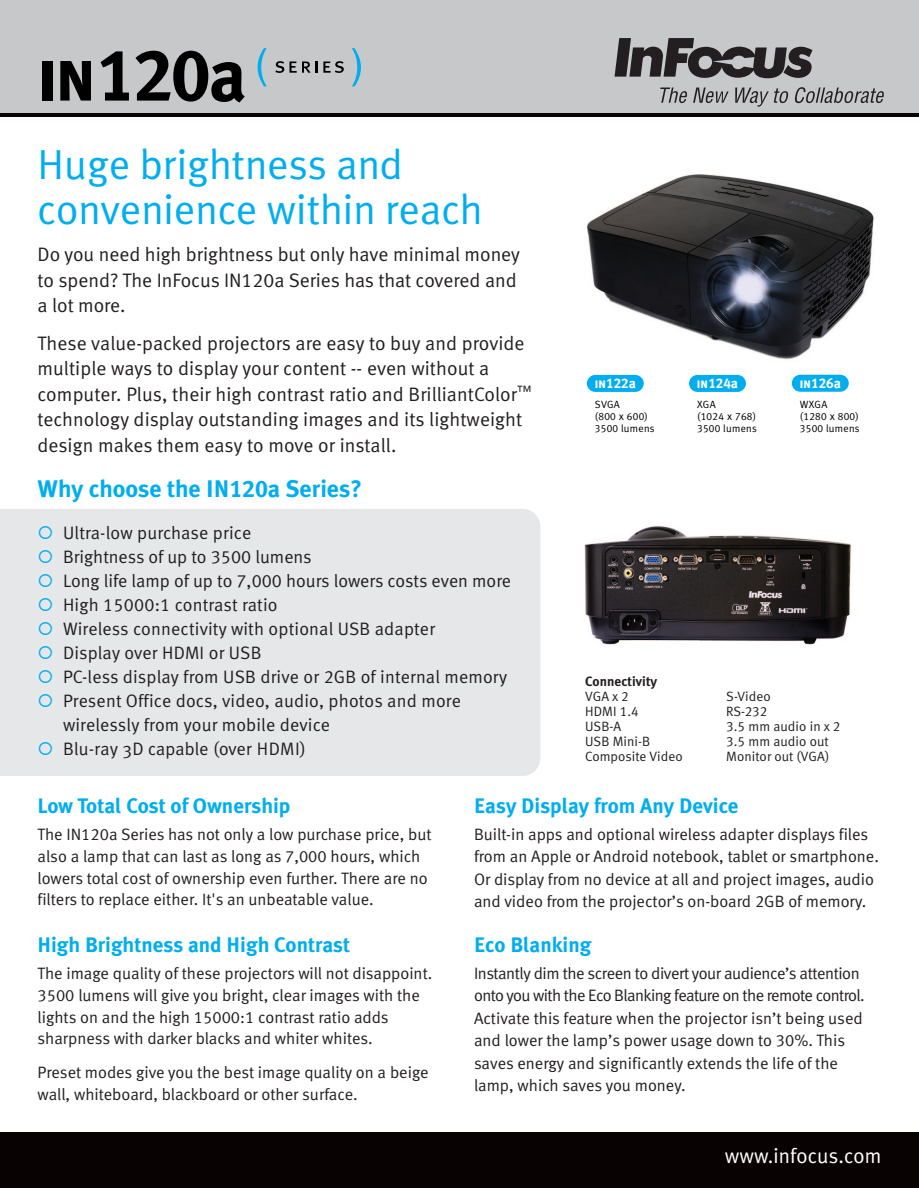
<style>
.page{position:relative;width:919px;height:1188px;background:#fff}
.page>*{position:absolute;margin:0;border:0;box-sizing:border-box;transform-origin:0 0}
.t1{font:73.65px "Meta Plus Bold Caps";letter-spacing:-.025em;color:#000}
.t2{font:42px/45px "Meta Plus Normal";color:#00aeef}
.t3{font:700 24px "Meta Plus";color:#00aeef}
.t4{font:700 21px "Meta Plus";color:#00aeef}
.t5{font:21px "Meta Plus Normal";letter-spacing:.005em;color:#fff}
.t6{font:19.5px/25.5px "Meta Normal LF";color:#231f20}
.t7{font:18px/24px "Meta Normal LF";letter-spacing:.005em;color:#231f20}
.t8{font:18px "Meta Plus Normal";letter-spacing:.01em;color:#231f20}
.t9{font:16.5px/22.5px "Meta Normal LF";color:#231f20}
.t10{font:13.95px "Meta Plus Bold Caps";color:#fff}
.t11{font:13.5px "Meta Normal LF";letter-spacing:.005em;color:#231f20}
.t12{font:700 13.5px "Meta Plus";letter-spacing:.005em;color:#231f20}
.t13{font:10.5px/12px "Meta Plus Normal Caps";letter-spacing:.025em;color:#000}
.t14{font:10.5px "Meta Plus Normal";letter-spacing:.025em;color:#000}
.s1{font-family:"Meta Plus";font-weight:700}
.s2{font-family:"Meta Plus Bold Caps";font-weight:400}
.s3{color:#00aeef}
.s4{font-family:"Meta Plus Normal Caps"}
</style>
<div class="page">
<div style="left:0;top:0;width:918px;height:114px;background:#c7c8ca"></div>
<hr style="left:0;top:114px;width:918px;height:3px;background:#080302">
<div style="left:0;top:1133px;width:918px;height:55px;background:#080302"></div>
<div style="left:0;top:509px;width:540px;height:267px;background:#e6e7e9"></div>
<svg style="left:257px;top:48px;width:9px;height:38px"></svg>
<svg style="left:275px;top:61px;width:21px;height:12px"></svg>
<svg style="left:302px;top:61px;width:15px;height:12px"></svg>
<svg style="left:323px;top:61px;width:20px;height:12px"></svg>
<svg style="left:352px;top:48px;width:9px;height:38px"></svg>
<div style="left:586px;top:375px;width:57px;height:17px;background:#00aeef;border-radius:9px"></div>
<div style="left:688px;top:375px;width:57px;height:17px;background:#00aeef;border-radius:9px"></div>
<div style="left:791px;top:375px;width:57px;height:17px;background:#00aeef;border-radius:9px"></div>
<img style="left:586px;top:174px;width:288px;height:186px">
<svg style="left:614px;top:38px;width:198px;height:40px"></svg>
<svg style="left:660px;top:88px;width:68px;height:15px"></svg>
<svg style="left:735px;top:87px;width:149px;height:20px"></svg>
<img style="left:584px;top:526px;width:267px;height:119px">
<h1 class="t1" style="left:36px;top:32px;width:212px">in120<span class="s1">a</span></h1>
<h2 class="t2" style="left:37px;top:141px;width:446px">Huge brightness and convenience within reach</h2>
<p class="t6" style="left:38px;top:242px;width:484px">Do you need high brightness but only have minimal money to spend? The InFocus IN120a Series has that covered and a lot more.</p>
<p class="t6" style="left:37px;top:330px;width:495px">These value-packed projectors are easy to buy and provide multiple ways to display your content -- even without a computer. Plus, their high contrast ratio and BrilliantColor<sup>™ </sup>technology display outstanding images and its lightweight design makes them easy to move or install.</p>
<h3 class="t3" style="left:38px;top:475px;width:326px">Why choose the IN<span class="s2">120</span>a Series?</h3>
<p class="t7" style="left:38px;top:521px;width:215px"><span class="s3">○</span> Ultra-low purchase price</p>
<p class="t7" style="left:38px;top:545px;width:275px"><span class="s3">○</span> Brightness of up to 3500 lumens</p>
<p class="t7" style="left:38px;top:569px;width:475px"><span class="s3">○</span> Long life lamp of up to 7,000 hours lowers costs even more</p>
<p class="t7" style="left:38px;top:593px;width:241px"><span class="s3">○</span> High 15000:1 contrast ratio</p>
<p class="t7" style="left:38px;top:617px;width:399px"><span class="s3">○</span> Wireless connectivity with optional USB adapter</p>
<p class="t7" style="left:38px;top:641px;width:225px"><span class="s3">○</span> Display over HDMI or USB</p>
<p class="t7" style="left:38px;top:665px;width:471px"><span class="s3">○</span> PC-less display from USB drive or 2GB of internal memory</p>
<p class="t7" style="left:63px;top:689px;width:399px;text-indent:-26px"><span class="s3">○</span> Present Office docs, video, audio, photos and more wirelessly from your mobile device</p>
<p class="t8" style="left:38px;top:738px;width:270px"><span class="s3">○</span> Blu-ray 3D capable (over HDMI)</p>
<p class="t10" style="left:594px;top:375px;width:43px">in122<span class="s1">a</span></p>
<p class="t13" style="left:594px;top:398px;width:55px">SVGA<br>(800 x 600)</p>
<p class="t14" style="left:594px;top:422px;width:61px"><span class="s4">3500</span> lumens</p>
<p class="t10" style="left:696px;top:375px;width:43px">in124<span class="s1">a</span></p>
<p class="t13" style="left:696px;top:398px;width:60px">XGA<br>(1024 x 768)</p>
<p class="t14" style="left:696px;top:422px;width:61px"><span class="s4">3500</span> lumens</p>
<p class="t10" style="left:798px;top:375px;width:43px">in126<span class="s1">a</span></p>
<p class="t13" style="left:799px;top:398px;width:60px">WXGA<br>(1280 x 800)</p>
<p class="t14" style="left:799px;top:422px;width:61px"><span class="s4">3500</span> lumens</p>
<p class="t12" style="left:584px;top:673px;width:74px">Connectivity</p>
<p class="t11" style="left:584px;top:688px;width:45px">VGA x 2</p>
<p class="t11" style="left:725px;top:688px;width:46px">S-Video</p>
<p class="t11" style="left:584px;top:703px;width:55px">HDMI 1.4</p>
<p class="t11" style="left:725px;top:703px;width:42px">RS-232</p>
<p class="t11" style="left:584px;top:718px;width:38px">USB-A</p>
<p class="t11" style="left:725px;top:718px;width:116px">3.5 mm audio in x 2</p>
<p class="t11" style="left:584px;top:733px;width:67px">USB Mini-B</p>
<p class="t11" style="left:725px;top:733px;width:104px">3.5 mm audio out</p>
<p class="t11" style="left:584px;top:748px;width:99px">Composite Video</p>
<p class="t11" style="left:725px;top:748px;width:104px">Monitor out (VGA)</p>
<p class="t4" style="left:38px;top:794px;width:254px">Low Total Cost of Ownership</p>
<p class="t9" style="left:38px;top:823px;width:395px;line-height:21.8px">The IN120a Series has not only a low purchase price, but also a lamp that can last as long as 7,000 hours, which lowers total cost of ownership even further. There are no filters to replace either. It's an unbeatable value.</p>
<p class="t4" style="left:38px;top:933px;width:314px">High Brightness and High Contrast</p>
<p class="t9" style="left:38px;top:962px;width:396px;line-height:21.8px">The image quality of these projectors will not disappoint.<br>3500 lumens will give you bright, clear images with the lights on and the high 15000:1 contrast ratio adds sharpness with darker blacks and whiter whites.</p>
<p class="t9" style="left:38px;top:1061px;width:392px;line-height:21.8px">Preset modes give you the best image quality on a beige wall, whiteboard, blackboard or other surface.</p>
<p class="t4" style="left:474px;top:794px;width:266px">Easy Display from Any Device</p>
<p class="t9" style="left:474px;top:823px;width:406px">Built-in apps and optional wireless adapter displays files from an Apple or Android notebook, tablet or smartphone.<br>Or display from no device at all and project images, audio and video from the projector’s on-board 2GB of memory.</p>
<p class="t4" style="left:474px;top:932px;width:119px">Eco Blanking</p>
<p class="t9" style="left:474px;top:962px;width:392px">Instantly dim the screen to divert your audience’s attention onto you with the Eco Blanking feature on the remote control.<br>Activate this feature when the projector isn’t being used and lower the lamp’s power usage down to 30%. This saves energy and significantly extends the life of the lamp, which saves you money.</p>
<p class="t5" style="left:724px;top:1143px;width:158px">www.infocus.com</p>
</div>
